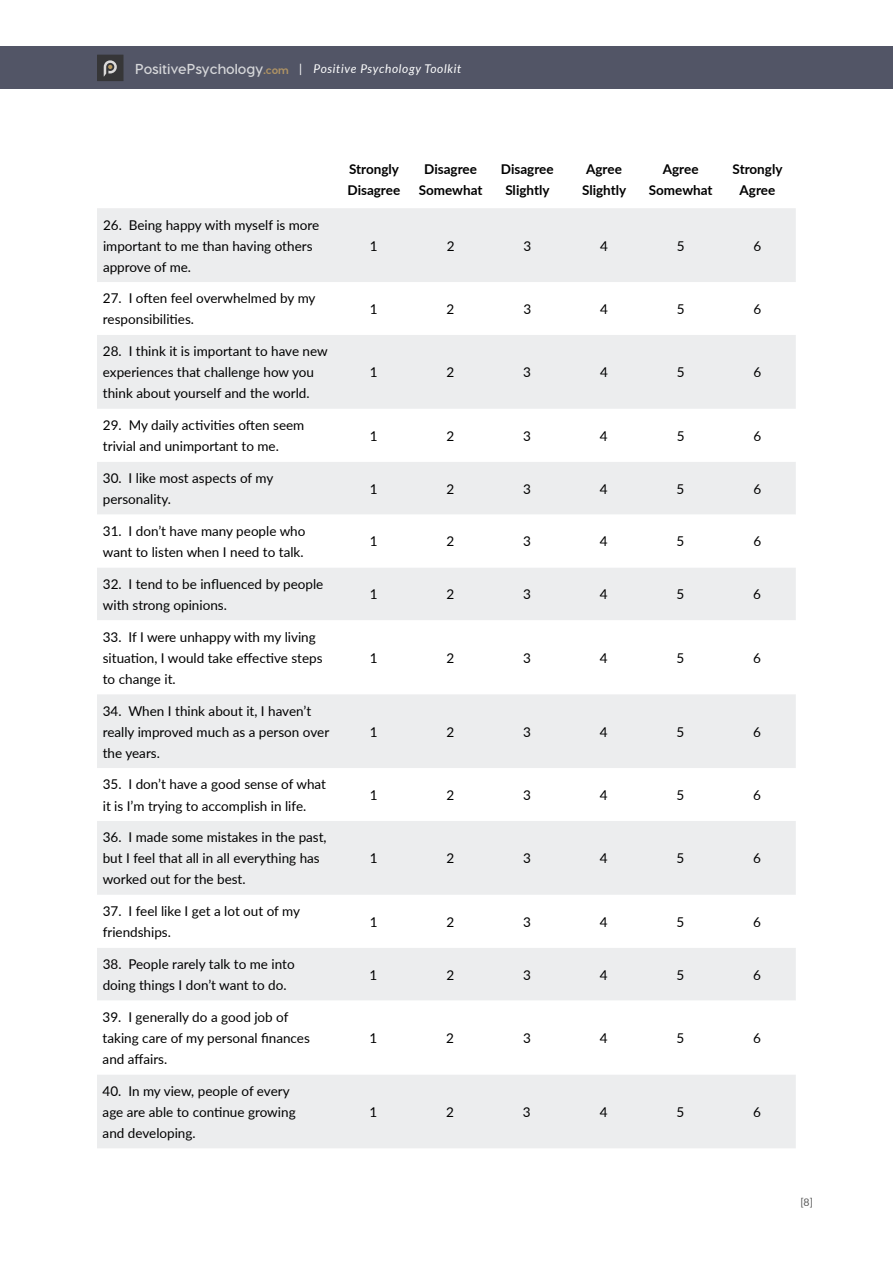
<style>
.page{position:relative;width:893px;height:1263px;background:#fff}
.page>*{position:absolute;margin:0;border:0;box-sizing:border-box;transform-origin:0 0}
.t1{font:13.5px/21px "Lato";color:#000}
.t2{font:700 13.5px/21px "Lato";color:#000;text-align:center}
.t3{font:italic 12px "Lato";letter-spacing:.05em;color:#fff}
.t4{font:10.5px "Lato";color:#555}
.s1{font-family:"Visby CF";font-weight:700;font-style:normal;font-size:14.4px;color:#d6d7da}
.s2{font-family:"Visby CF";font-weight:800;font-style:normal;font-size:10.8px;color:#af9364}
.s3{font-style:normal}
</style>
<div class="page">
<div style="left:0;top:46px;width:893px;height:43px;background:#525566"></div>
<div style="left:97px;top:55px;width:27px;height:26px;background:#363638"></div>
<svg style="left:104px;top:60px;width:13px;height:17px"></svg>
<div style="left:97px;top:208px;width:699px;height:940px;background:#ecedee"></div>
<svg style="left:97px;top:282px;width:699px;height:792px"></svg>
<p class="t3" style="left:135px;top:60px;width:328px"><span class="s1">PositivePsychology</span><span class="s2">.com</span> <span class="s3">|</span> Positive Psychology Toolkit</p>
<p class="t1" style="left:103px;top:214px;width:218px">26. Being happy with myself is more important to me than having others approve of me.</p>
<p class="t2" style="left:347px;top:158px;width:54px;text-align:left">Strongly<br>Disagree</p>
<p class="t2" style="left:419px;top:158px;width:65px">Disagree<br>Somewhat</p>
<p class="t2" style="left:501px;top:158px;width:54px">Disagree<br>Slightly</p>
<p class="t2" style="left:582px;top:158px;width:46px">Agree<br>Slightly</p>
<p class="t2" style="left:649px;top:158px;width:65px">Agree<br>Somewhat</p>
<p class="t2" style="left:733px;top:158px;width:51px">Strongly<br>Agree</p>
<p class="t1" style="left:370px;top:235px;width:9px">1</p>
<p class="t1" style="left:447px;top:235px;width:9px">2</p>
<p class="t1" style="left:523px;top:235px;width:9px">3</p>
<p class="t1" style="left:600px;top:235px;width:9px">4</p>
<p class="t1" style="left:677px;top:235px;width:9px">5</p>
<p class="t1" style="left:753px;top:235px;width:9px">6</p>
<p class="t1" style="left:103px;top:287px;width:214px">27. I often feel overwhelmed by my responsibilities.</p>
<p class="t1" style="left:370px;top:298px;width:9px">1</p>
<p class="t1" style="left:447px;top:298px;width:9px">2</p>
<p class="t1" style="left:523px;top:298px;width:9px">3</p>
<p class="t1" style="left:600px;top:298px;width:9px">4</p>
<p class="t1" style="left:677px;top:298px;width:9px">5</p>
<p class="t1" style="left:753px;top:298px;width:9px">6</p>
<p class="t1" style="left:103px;top:340px;width:226px">28. I think it is important to have new experiences that challenge how you think about yourself and the world.</p>
<p class="t1" style="left:370px;top:361px;width:9px">1</p>
<p class="t1" style="left:447px;top:361px;width:9px">2</p>
<p class="t1" style="left:523px;top:361px;width:9px">3</p>
<p class="t1" style="left:600px;top:361px;width:9px">4</p>
<p class="t1" style="left:677px;top:361px;width:9px">5</p>
<p class="t1" style="left:753px;top:361px;width:9px">6</p>
<p class="t1" style="left:103px;top:414px;width:203px">29. My daily activities often seem trivial and unimportant to me.</p>
<p class="t1" style="left:370px;top:425px;width:9px">1</p>
<p class="t1" style="left:447px;top:425px;width:9px">2</p>
<p class="t1" style="left:523px;top:425px;width:9px">3</p>
<p class="t1" style="left:600px;top:425px;width:9px">4</p>
<p class="t1" style="left:677px;top:425px;width:9px">5</p>
<p class="t1" style="left:753px;top:425px;width:9px">6</p>
<p class="t1" style="left:103px;top:467px;width:172px">30. I like most aspects of my personality.</p>
<p class="t1" style="left:370px;top:478px;width:9px">1</p>
<p class="t1" style="left:447px;top:478px;width:9px">2</p>
<p class="t1" style="left:523px;top:478px;width:9px">3</p>
<p class="t1" style="left:600px;top:478px;width:9px">4</p>
<p class="t1" style="left:677px;top:478px;width:9px">5</p>
<p class="t1" style="left:753px;top:478px;width:9px">6</p>
<p class="t1" style="left:103px;top:520px;width:204px">31. I don’t have many people who want to listen when I need to talk.</p>
<p class="t1" style="left:370px;top:530px;width:9px">1</p>
<p class="t1" style="left:446px;top:530px;width:9px">2</p>
<p class="t1" style="left:523px;top:530px;width:9px">3</p>
<p class="t1" style="left:600px;top:530px;width:9px">4</p>
<p class="t1" style="left:677px;top:530px;width:9px">5</p>
<p class="t1" style="left:753px;top:530px;width:9px">6</p>
<p class="t1" style="left:103px;top:573px;width:222px">32. I tend to be influenced by people with strong opinions.</p>
<p class="t1" style="left:370px;top:583px;width:9px">1</p>
<p class="t1" style="left:446px;top:583px;width:9px">2</p>
<p class="t1" style="left:523px;top:583px;width:9px">3</p>
<p class="t1" style="left:600px;top:583px;width:9px">4</p>
<p class="t1" style="left:677px;top:583px;width:9px">5</p>
<p class="t1" style="left:753px;top:583px;width:9px">6</p>
<p class="t1" style="left:103px;top:626px;width:221px">33. If I were unhappy with my living situation, I would take effective steps to change it.</p>
<p class="t1" style="left:370px;top:647px;width:9px">1</p>
<p class="t1" style="left:446px;top:647px;width:9px">2</p>
<p class="t1" style="left:523px;top:647px;width:9px">3</p>
<p class="t1" style="left:600px;top:647px;width:9px">4</p>
<p class="t1" style="left:677px;top:647px;width:9px">5</p>
<p class="t1" style="left:753px;top:647px;width:9px">6</p>
<p class="t1" style="left:103px;top:700px;width:228px">34. When I think about it, I haven’t really improved much as a person over the years.</p>
<p class="t1" style="left:370px;top:721px;width:9px">1</p>
<p class="t1" style="left:446px;top:721px;width:9px">2</p>
<p class="t1" style="left:523px;top:721px;width:9px">3</p>
<p class="t1" style="left:600px;top:721px;width:9px">4</p>
<p class="t1" style="left:676px;top:721px;width:9px">5</p>
<p class="t1" style="left:753px;top:721px;width:9px">6</p>
<p class="t1" style="left:103px;top:773px;width:225px">35. I don’t have a good sense of what it is I’m trying to accomplish in life.</p>
<p class="t1" style="left:370px;top:784px;width:9px">1</p>
<p class="t1" style="left:446px;top:784px;width:9px">2</p>
<p class="t1" style="left:523px;top:784px;width:9px">3</p>
<p class="t1" style="left:600px;top:784px;width:9px">4</p>
<p class="t1" style="left:676px;top:784px;width:9px">5</p>
<p class="t1" style="left:753px;top:784px;width:9px">6</p>
<p class="t1" style="left:103px;top:826px;width:225px">36. I made some mistakes in the past, but I feel that all in all everything has worked out for the best.</p>
<p class="t1" style="left:370px;top:847px;width:9px">1</p>
<p class="t1" style="left:446px;top:847px;width:9px">2</p>
<p class="t1" style="left:523px;top:847px;width:9px">3</p>
<p class="t1" style="left:600px;top:847px;width:9px">4</p>
<p class="t1" style="left:676px;top:847px;width:9px">5</p>
<p class="t1" style="left:753px;top:847px;width:9px">6</p>
<p class="t1" style="left:103px;top:900px;width:199px">37. I feel like I get a lot out of my friendships.</p>
<p class="t1" style="left:370px;top:911px;width:9px">1</p>
<p class="t1" style="left:446px;top:911px;width:9px">2</p>
<p class="t1" style="left:523px;top:911px;width:9px">3</p>
<p class="t1" style="left:600px;top:911px;width:9px">4</p>
<p class="t1" style="left:676px;top:911px;width:9px">5</p>
<p class="t1" style="left:753px;top:911px;width:9px">6</p>
<p class="t1" style="left:103px;top:953px;width:193px">38. People rarely talk to me into doing things I don’t want to do.</p>
<p class="t1" style="left:370px;top:964px;width:9px">1</p>
<p class="t1" style="left:446px;top:964px;width:9px">2</p>
<p class="t1" style="left:523px;top:964px;width:9px">3</p>
<p class="t1" style="left:600px;top:964px;width:9px">4</p>
<p class="t1" style="left:676px;top:964px;width:9px">5</p>
<p class="t1" style="left:753px;top:964px;width:9px">6</p>
<p class="t1" style="left:103px;top:1006px;width:209px">39. I generally do a good job of taking care of my personal finances and affairs.</p>
<p class="t1" style="left:370px;top:1027px;width:9px">1</p>
<p class="t1" style="left:446px;top:1027px;width:9px">2</p>
<p class="t1" style="left:523px;top:1027px;width:9px">3</p>
<p class="t1" style="left:600px;top:1027px;width:9px">4</p>
<p class="t1" style="left:676px;top:1027px;width:9px">5</p>
<p class="t1" style="left:753px;top:1027px;width:9px">6</p>
<p class="t1" style="left:103px;top:1080px;width:195px">40. In my view, people of every age are able to continue growing and developing.</p>
<p class="t1" style="left:370px;top:1101px;width:9px">1</p>
<p class="t1" style="left:446px;top:1101px;width:9px">2</p>
<p class="t1" style="left:523px;top:1101px;width:9px">3</p>
<p class="t1" style="left:600px;top:1101px;width:9px">4</p>
<p class="t1" style="left:676px;top:1101px;width:9px">5</p>
<p class="t1" style="left:753px;top:1101px;width:9px">6</p>
<p class="t4" style="left:800px;top:1195px;width:14px">[8]</p>
</div>
